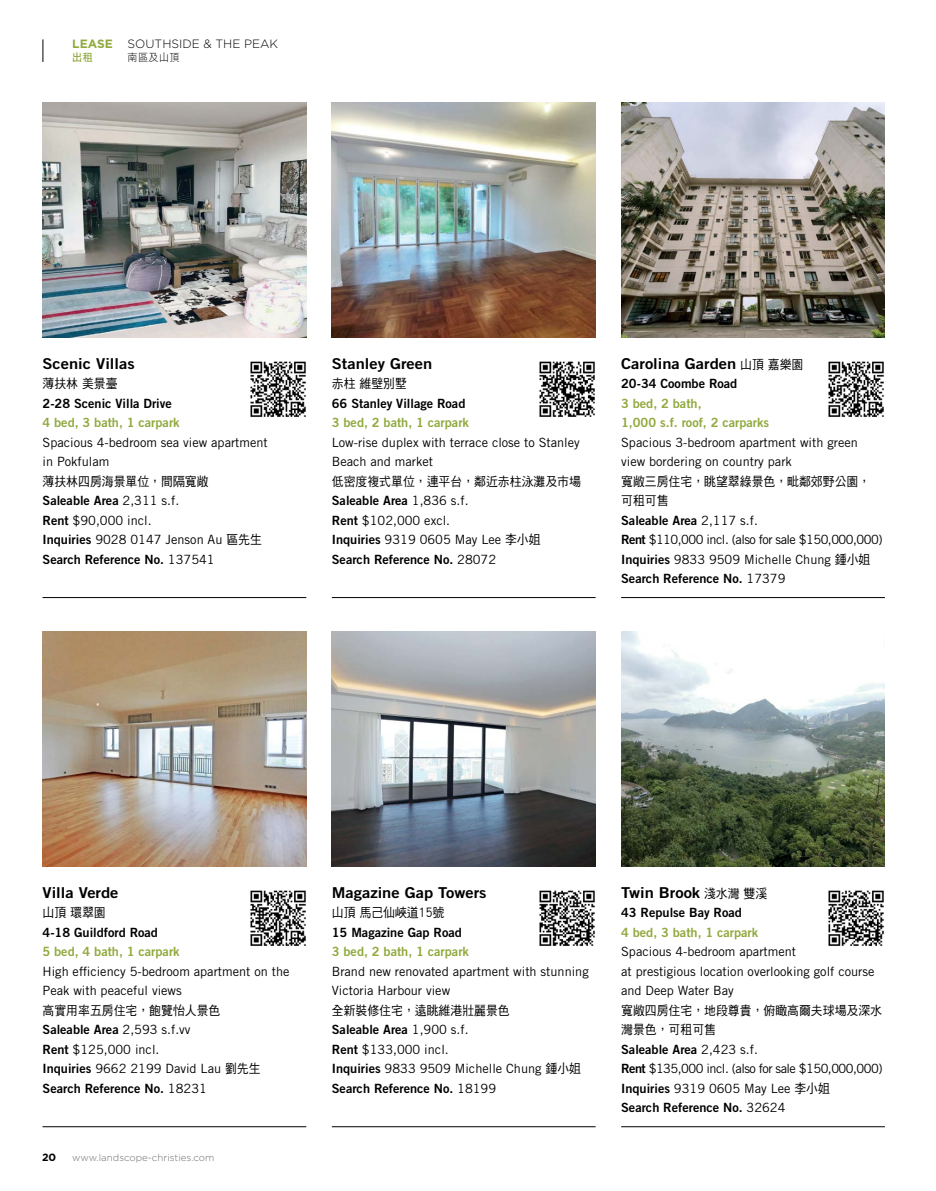
<style>
.page{position:relative;width:936px;height:1191px;background:#fff}
.page>*{position:absolute;margin:0;border:0;box-sizing:border-box;transform-origin:0 0}
.t1{font:15px "Trade Gothic LT Std Bd 2";color:#000;scale:1.1 1}
.t2{font:12.75px/19.5px "Trade Gothic LT Std";color:#000}
.t3{font:12.75px "Trade Gothic LT Std Bd 2";color:#000}
.t4{font:12.75px/19.5px "DF Hei HK W5";color:#000;scale:.93 1}
.t5{font:12.75px/19.5px "Trade Gothic LT Std";letter-spacing:-.04em;color:#000}
.t6{font:12.75px/19.5px "Trade Gothic LT Std Bd 2";color:#91a93e}
.t7{font:300 12px "Gotham";color:#000}
.t8{font:10.5px "DF Li Hei HK W3";letter-spacing:.05em;color:#000;scale:.95 1}
.t9{font:700 10.5px "Gotham";color:#000}
.t10{font:10.5px "DF Li Hei HK W5";color:#91a93e;scale:.95 1}
.t11{font:300 9.75px "Gotham";color:#6d6e71}
.s1{font-weight:700;color:#91a93e}
.s2{font-family:"Trade Gothic LT Std"}
.s3{font-family:"Trade Gothic LT Std Bd 2"}
.s4{font-family:"DF Hei HK W5"}
.s5{font-family:"DF Hei HK W5";font-size:12.75px}
</style>
<div class="page">
<img style="left:43px;top:102px;width:263px;height:235px">
<img style="left:250px;top:361px;width:56px;height:56px">
<hr style="left:43px;top:597px;width:263px;height:1px;background:#000">
<img style="left:43px;top:631px;width:263px;height:235px">
<img style="left:250px;top:890px;width:56px;height:56px">
<hr style="left:43px;top:1126px;width:263px;height:1px;background:#000">
<img style="left:332px;top:102px;width:263px;height:235px">
<img style="left:539px;top:361px;width:56px;height:56px">
<hr style="left:332px;top:597px;width:263px;height:1px;background:#000">
<img style="left:332px;top:631px;width:263px;height:235px">
<img style="left:539px;top:890px;width:56px;height:56px">
<hr style="left:332px;top:1126px;width:263px;height:1px;background:#000">
<img style="left:621px;top:102px;width:263px;height:235px">
<img style="left:828px;top:361px;width:56px;height:56px">
<hr style="left:621px;top:597px;width:263px;height:1px;background:#000">
<img style="left:621px;top:631px;width:263px;height:235px">
<img style="left:828px;top:890px;width:56px;height:56px">
<hr style="left:621px;top:1126px;width:263px;height:1px;background:#000">
<svg style="left:43px;top:39px;width:1px;height:23px"></svg>
<p class="t7" style="left:72px;top:36px;width:207px"><span class="s1">LEASE</span> SOUTHSIDE &amp; THE PEAK</p>
<p class="t10" style="left:72px;top:52px;width:23px">出租</p>
<p class="t8" style="left:128px;top:52px;width:56px">南區及山頂</p>
<p class="t1" style="left:43px;top:354px;width:85px">Scenic Villas</p>
<p class="t4" style="left:43px;top:374px;width:82px">薄扶林美景臺</p>
<p class="t3" style="left:43px;top:395px;width:131px">2-28 Scenic Villa Drive</p>
<p class="t6" style="left:43px;top:413px;width:139px">4 bed, 3 bath, 1 carpark</p>
<p class="t2" style="left:43px;top:432px;width:227px">Spacious 4-bedroom sea view apartment in Pokfulam</p>
<p class="t4" style="left:43px;top:471px;width:180px">薄扶林四房海景單位，間隔寬敞</p>
<p class="t3" style="left:43px;top:493px;width:138px">Saleable Area <span class="s2">2,311 s.f.</span></p>
<p class="t2" style="left:43px;top:510px;width:221px"><span class="s3">Rent</span> $90,000 incl.<br><span class="s3">Inquiries</span> 9028 0147 Jenson Au <span class="s4">區先生</span></p>
<p class="t3" style="left:43px;top:551px;width:174px">Search Reference No. <span class="s2">137541</span></p>
<p class="t1" style="left:332px;top:354px;width:93px">Stanley Green</p>
<p class="t4" style="left:332px;top:374px;width:82px">赤柱維壁別墅</p>
<p class="t3" style="left:332px;top:395px;width:135px">66 Stanley Village Road</p>
<p class="t6" style="left:332px;top:413px;width:139px">3 bed, 2 bath, 1 carpark</p>
<p class="t2" style="left:332px;top:432px;width:249px">Low-rise duplex with terrace close to Stanley<br>Beach and market</p>
<p class="t4" style="left:332px;top:471px;width:269px">低密度複式單位，連平台，鄰近赤柱泳灘及市場</p>
<p class="t3" style="left:332px;top:493px;width:138px">Saleable Area <span class="s2">1,836 s.f.</span></p>
<p class="t2" style="left:332px;top:510px;width:210px"><span class="s3">Rent</span> $102,000 excl.<br><span class="s3">Inquiries</span> 9319 0605 May Lee <span class="s4">李小姐</span></p>
<p class="t3" style="left:332px;top:551px;width:166px">Search Reference No. <span class="s2">28072</span></p>
<p class="t1" style="left:621px;top:354px;width:167px">Carolina Garden <span class="s5">山頂嘉樂園</span></p>
<p class="t3" style="left:621px;top:376px;width:118px">20-34 Coombe Road</p>
<p class="t6" style="left:621px;top:393px;width:149px">3 bed, 2 bath,<br>1,000 s.f. roof, 2 carparks</p>
<p class="t2" style="left:621px;top:432px;width:238px">Spacious 3-bedroom apartment with green view bordering on country park</p>
<p class="t4" style="left:621px;top:471px;width:269px">寬敞三房住宅，眺望翠綠景色，毗鄰郊野公園，可租可售</p>
<p class="t3" style="left:621px;top:512px;width:138px">Saleable Area <span class="s2">2,117 s.f.</span></p>
<p class="t5" style="left:621px;top:530px;width:263px"><span class="s3">Rent</span> $110,000 incl. (also for sale $150,000,000)<br><span class="s3">Inquiries</span> 9833 9509 Michelle Chung <span class="s4">鍾小姐</span></p>
<p class="t3" style="left:621px;top:571px;width:166px">Search Reference No. <span class="s2">17379</span></p>
<p class="t1" style="left:43px;top:883px;width:71px">Villa Verde</p>
<p class="t4" style="left:43px;top:902px;width:69px">山頂環翠園</p>
<p class="t3" style="left:43px;top:924px;width:117px">4-18 Guildford Road</p>
<p class="t6" style="left:43px;top:941px;width:139px">5 bed, 4 bath, 1 carpark</p>
<p class="t2" style="left:43px;top:961px;width:248px">High efficiency 5-bedroom apartment on the<br>Peak with peaceful views</p>
<p class="t4" style="left:43px;top:1000px;width:193px">高實用率五房住宅，飽覽怡人景色</p>
<p class="t3" style="left:43px;top:1022px;width:149px">Saleable Area <span class="s2">2,593 s.f.vv</span></p>
<p class="t2" style="left:43px;top:1039px;width:219px"><span class="s3">Rent</span> $125,000 incl.<br><span class="s3">Inquiries</span> 9662 2199 David Lau <span class="s4">劉先生</span></p>
<p class="t3" style="left:43px;top:1080px;width:166px">Search Reference No. <span class="s2">18231</span></p>
<p class="t9" style="left:42px;top:1150px;width:16px">20</p>
<p class="t11" style="left:72px;top:1151px;width:144px">www.landscope-christies.com</p>
<p class="t1" style="left:332px;top:883px;width:142px">Magazine Gap Towers</p>
<p class="t4" style="left:332px;top:902px;width:123px">山頂馬己仙峽道15號</p>
<p class="t3" style="left:332px;top:924px;width:131px">15 Magazine Gap Road</p>
<p class="t6" style="left:332px;top:941px;width:139px">3 bed, 2 bath, 1 carpark</p>
<p class="t2" style="left:332px;top:961px;width:258px">Brand new renovated apartment with stunning<br>Victoria Harbour view</p>
<p class="t4" style="left:332px;top:1000px;width:193px">全新裝修住宅，遠眺維港壯麗景色</p>
<p class="t3" style="left:332px;top:1022px;width:138px">Saleable Area <span class="s2">1,900 s.f.</span></p>
<p class="t2" style="left:332px;top:1039px;width:251px"><span class="s3">Rent</span> $133,000 incl.<br><span class="s3">Inquiries</span> 9833 9509 Michelle Chung <span class="s4">鍾小姐</span></p>
<p class="t3" style="left:332px;top:1080px;width:166px">Search Reference No. <span class="s2">18199</span></p>
<p class="t1" style="left:621px;top:883px;width:134px">Twin Brook <span class="s5">淺水灣雙溪</span></p>
<p class="t3" style="left:621px;top:905px;width:122px">43 Repulse Bay Road</p>
<p class="t6" style="left:621px;top:922px;width:139px">4 bed, 3 bath, 1 carpark</p>
<p class="t2" style="left:621px;top:942px;width:255px">Spacious 4-bedroom apartment<br>at prestigious location overlooking golf course and Deep Water Bay</p>
<p class="t4" style="left:621px;top:1000px;width:282px">寬敞四房住宅，地段尊貴，俯瞰高爾夫球場及深水灣景色，可租可售</p>
<p class="t3" style="left:621px;top:1041px;width:138px">Saleable Area <span class="s2">2,423 s.f.</span></p>
<p class="t5" style="left:621px;top:1059px;width:263px"><span class="s3">Rent</span> $135,000 incl. (also for sale $150,000,000)<br><span class="s3">Inquiries</span> 9319 0605 May Lee <span class="s4">李小姐</span></p>
<p class="t3" style="left:621px;top:1100px;width:166px">Search Reference No. <span class="s2">32624</span></p>
</div>
